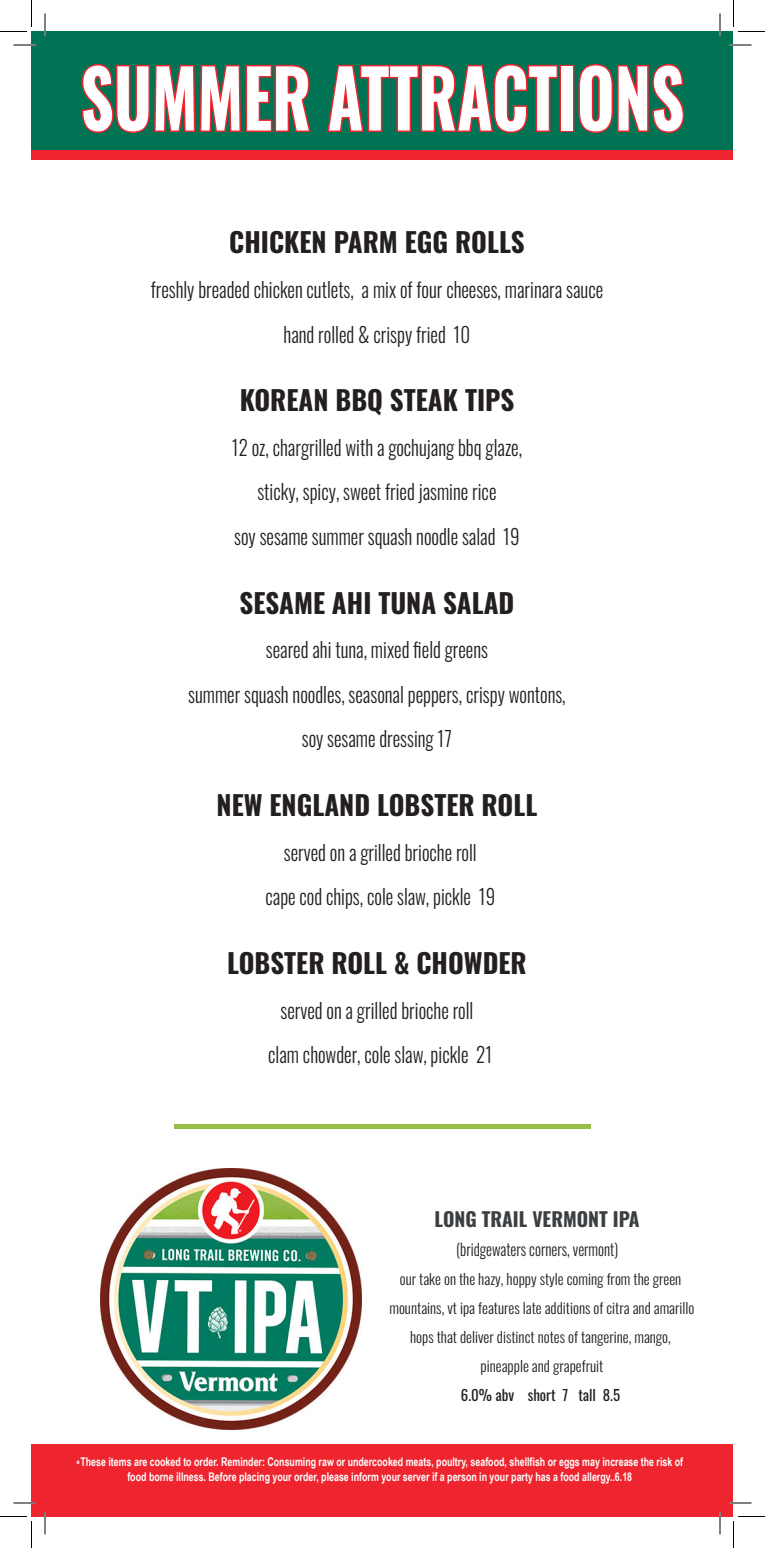
<style>
.page{position:relative;width:765px;height:1548px;background:#fff}
.page>*{position:absolute;margin:0;border:0;box-sizing:border-box;transform-origin:0 0}
.t1{font:700 79.2px "Oswald";color:#fff;scale:.82 1}
.t2{font:700 27px "Oswald";color:#231f20}
.t3{font:300 21px/44.5px "Oswald";color:#231f20;text-align:center;scale:.9 1}
.t4{font:700 19.5px "Oswald";color:#3c3f41}
.t5{font:300 16.5px "Oswald";color:#231f20;scale:.9 1}
.t6{font:300 14.85px/29px "Oswald";color:#231f20;text-align:center}
.t7{font:700 12px/15px "Arial Narrow";color:#fff;text-align:center;scale:.9 1}
.s1{font-weight:400}
</style>
<div class="page">
<div style="left:32px;top:1444px;width:702px;height:72px;background:#ee252f"></div>
<div style="left:32px;top:32px;width:702px;height:122px;background:#007355"></div>
<svg style="left:81px;top:64px;width:230px;height:69px"></svg>
<svg style="left:327px;top:64px;width:233px;height:69px"></svg>
<div style="left:560px;top:65px;width:14px;height:67px;border:3px solid #ee252f"></div>
<svg style="left:578px;top:64px;width:107px;height:69px"></svg>
<div style="left:32px;top:150px;width:702px;height:9px;background:#ee252f"></div>
<div style="left:174px;top:1124px;width:417px;height:5px;background:#95c045"></div>
<img style="left:100px;top:1168px;width:261px;height:261px">
<hr style="left:14px;top:44px;width:22px;height:2px;background:#fff">
<hr style="left:729px;top:44px;width:23px;height:2px;background:#fff">
<hr style="left:14px;top:1502px;width:22px;height:2px;background:#fff">
<hr style="left:729px;top:1502px;width:23px;height:2px;background:#fff">
<hr style="left:44px;top:14px;width:2px;height:22px;background:#fff">
<hr style="left:44px;top:1512px;width:2px;height:22px;background:#fff">
<hr style="left:719px;top:14px;width:2px;height:22px;background:#fff">
<hr style="left:719px;top:1512px;width:2px;height:22px;background:#fff">
<svg style="left:14px;top:45px;width:22px;height:1px"></svg>
<svg style="left:729px;top:45px;width:23px;height:1px"></svg>
<svg style="left:14px;top:1503px;width:22px;height:1px"></svg>
<svg style="left:729px;top:1503px;width:23px;height:1px"></svg>
<svg style="left:45px;top:14px;width:1px;height:22px"></svg>
<svg style="left:45px;top:1512px;width:1px;height:22px"></svg>
<svg style="left:720px;top:14px;width:1px;height:22px"></svg>
<svg style="left:720px;top:1512px;width:1px;height:22px"></svg>
<svg style="left:0;top:0;width:32px;height:32px"></svg>
<svg style="left:0;top:1516px;width:32px;height:32px"></svg>
<svg style="left:733px;top:0;width:32px;height:32px"></svg>
<svg style="left:733px;top:1516px;width:32px;height:32px"></svg>
<p class="t1" style="left:81px;top:57px;width:738px">SUMMER ATTRACTIONS</p>
<p class="t2" style="left:229px;top:228px;width:297px">CHICKEN PARM EGG ROLLS</p>
<p class="t3" style="left:151px;top:265px;width:504px">freshly breaded chicken cutlets, a mix of four cheeses, marinara sauce hand rolled &amp; crispy fried 10</p>
<p class="t2" style="left:240px;top:386px;width:276px">KOREAN BBQ STEAK TIPS</p>
<p class="t3" style="left:232px;top:423px;width:324px">12 oz, chargrilled with a gochujang bbq glaze, sticky, spicy, sweet fried jasmine rice<br>soy sesame summer squash noodle salad 19</p>
<p class="t2" style="left:240px;top:589px;width:276px">SESAME AHI TUNA SALAD</p>
<p class="t3" style="left:266px;top:625px;width:248px">seared ahi tuna, mixed field greens</p>
<p class="t3" style="left:188px;top:670px;width:421px">summer squash noodles, seasonal peppers, crispy wontons,</p>
<p class="t3" style="left:302px;top:714px;width:169px">soy sesame dressing 17</p>
<p class="t2" style="left:217px;top:791px;width:322px">NEW ENGLAND LOBSTER ROLL</p>
<p class="t3" style="left:284px;top:828px;width:216px">served on a grilled brioche roll</p>
<p class="t3" style="left:265px;top:872px;width:257px">cape cod chips, cole slaw, pickle 19</p>
<p class="t2" style="left:227px;top:949px;width:301px">LOBSTER ROLL &amp; CHOWDER</p>
<p class="t3" style="left:280px;top:985px;width:216px">served on a grilled brioche roll</p>
<p class="t3" style="left:268px;top:1030px;width:250px">clam chowder, cole slaw, pickle 21</p>
<p class="t4" style="left:435px;top:1209px;width:206px">LONG TRAIL VERMONT IPA</p>
<p class="t5" style="left:456px;top:1235px;width:182px">(bridgewaters corners, vermont)</p>
<p class="t6" style="left:389px;top:1263px;width:307px">our take on the hazy, hoppy style coming from the green mountains, vt ipa features late additions of citra and amarillo hops that deliver distinct notes of tangerine, mango, pineapple and grapefruit<br><span class="s1">6.0% abv short 7 tall 8.5</span></p>
<p class="t7" style="left:76px;top:1454px;width:676px">*These items are cooked to order. Reminder: Consuming raw or undercooked meats, poultry, seafood, shellfish or eggs may increase the risk of food borne illness. Before placing your order, please inform your server if a person in your party has a food allergy..6.18</p>
</div>
